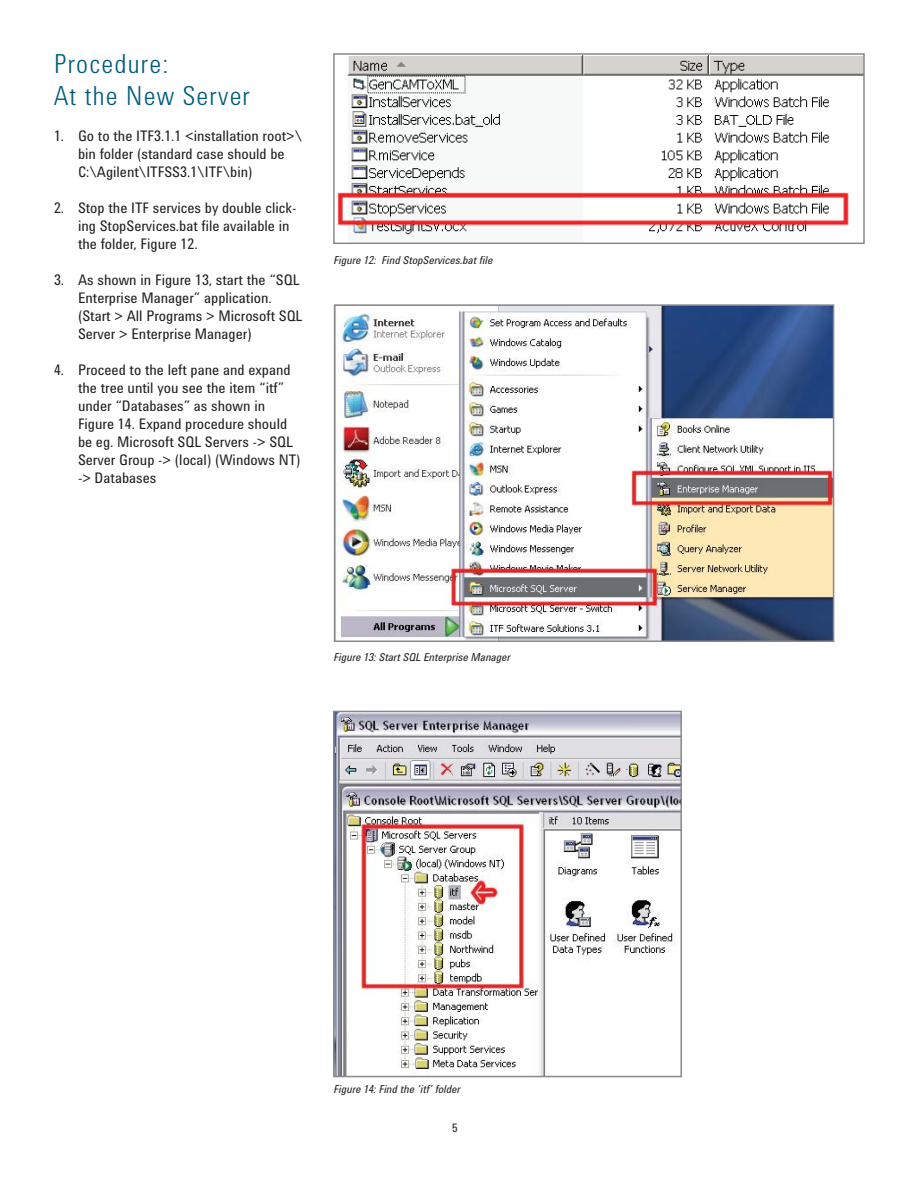
<style>
.page{position:relative;width:918px;height:1188px;background:#fff}
.page>*{position:absolute;margin:0;border:0;box-sizing:border-box;transform-origin:0 0}
.t1{font:300 27px/32.4px "Agilent Condensed CFF";letter-spacing:.05em;color:#005c7e}
.t2{font:15px/18px "Agilent Condensed CFF";color:#231f20}
.t3{font:12px "Agilent Condensed CFF";color:#231f20}
.t4{font:italic 11.25px "Agilent Condensed CFF";color:#231f20}
</style>
<div class="page">
<img style="left:337px;top:56px;width:525px;height:179px">
<div style="left:333px;top:53px;width:532px;height:191px;border:2px solid #88898c"></div>
<img style="left:337px;top:307px;width:494px;height:332px">
<div style="left:334px;top:304px;width:500px;height:338px;border:2px solid #88898c"></div>
<img style="left:336px;top:714px;width:343px;height:360px">
<div style="left:333px;top:711px;width:349px;height:366px;border:2px solid #88898c"></div>
<h1 class="t1" style="left:54px;top:50px;width:197px">Procedure:<br>At the New Server</h1>
<p class="t2" style="left:78px;top:129px;width:226px">Go to the ITF3.1.1 &lt;installation root&gt;\ bin folder (standard case should be<br>C:\Agilent\ITFSS3.1\ITF\bin)</p>
<p class="t2" style="left:78px;top:201px;width:220px">Stop the ITF services by double click&shy;ing StopServices.bat file available in the folder, Figure 12.</p>
<p class="t2" style="left:78px;top:273px;width:226px">As shown in Figure 13, start the “SQL Enterprise Manager” application. (Start &gt; All Programs &gt; Microsoft SQL Server &gt; Enterprise Manager)</p>
<p class="t2" style="left:78px;top:363px;width:224px">Proceed to the left pane and expand the tree until you see the item “itf” under “Databases” as shown in<br>Figure 14. Expand procedure should be eg. Microsoft SQL Servers -&gt; SQL<br>Server Group -&gt; (local) (Windows NT) -&gt; Databases</p>
<p class="t2" style="left:54px;top:129px;width:12px">1.</p>
<p class="t2" style="left:54px;top:201px;width:12px">2.</p>
<p class="t2" style="left:54px;top:273px;width:12px">3.</p>
<p class="t2" style="left:54px;top:363px;width:12px">4.</p>
<p class="t4" style="left:334px;top:256px;width:161px">Figure 12: Find StopServices.bat file</p>
<p class="t4" style="left:334px;top:653px;width:178px">Figure 13: Start SQL Enterprise Manager</p>
<p class="t4" style="left:334px;top:1085px;width:128px">Figure 14: Find the ‘itf’ folder</p>
<p class="t3" style="left:452px;top:1123px;width:7px">5</p>
</div>
